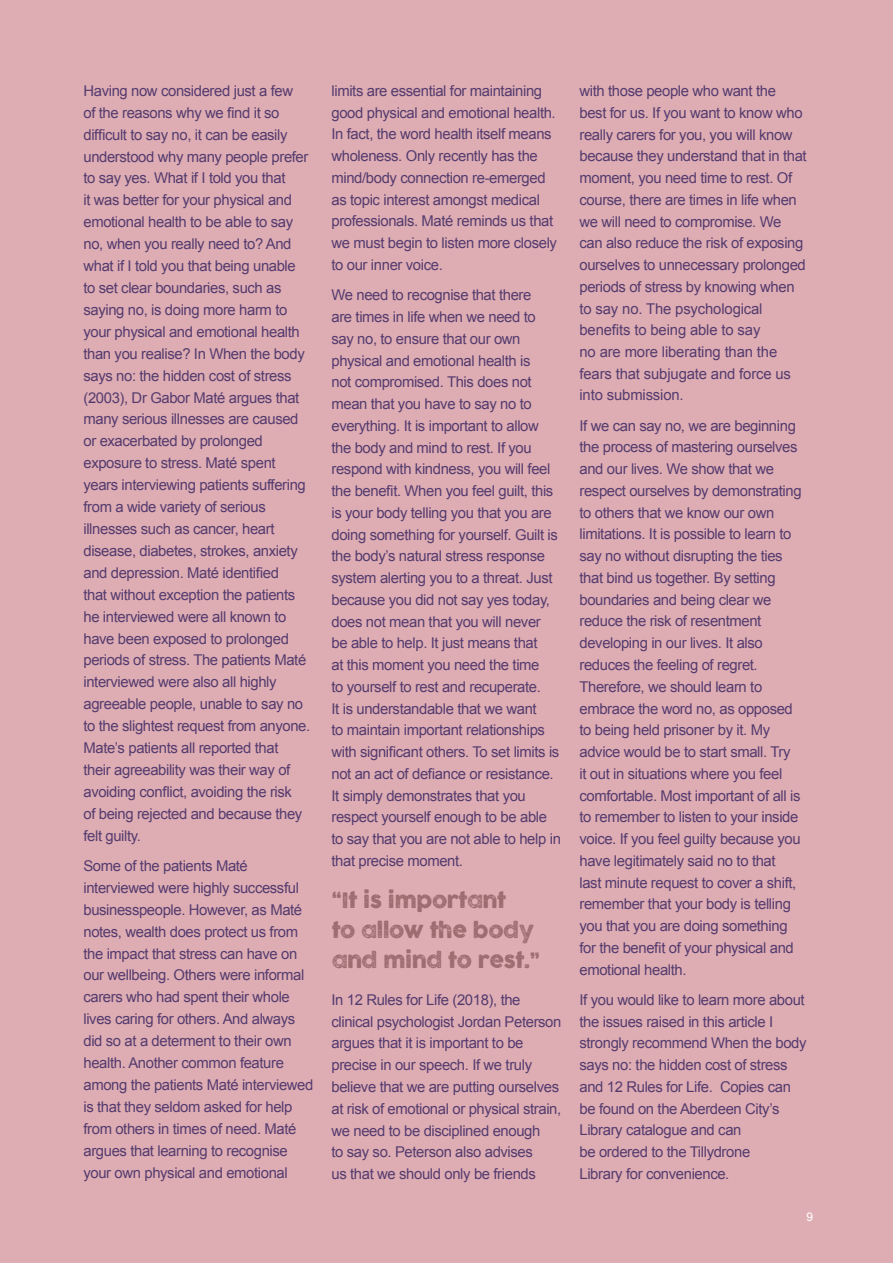
<style>
.page{position:relative;width:893px;height:1263px;background:#deadb3}
.page>*{position:absolute;margin:0;border:0;box-sizing:border-box;transform-origin:0 0}
.t1{font:20.85px/30px "COCOGOOSELETTERPRESS";letter-spacing:-.02em;color:#9d6c71}
.t2{font:14.85px/21.8px "Arial";letter-spacing:-.025em;color:#543b6e}
.t3{font:12px "Arial";color:#fff}
</style>
<div class="page">
<p class="t2" style="left:83px;top:80px;width:228px">Having now considered just a few<br>of the reasons why we find it so difficult to say no, it can be easily understood why many people prefer to say yes. What if I told you that<br>it was better for your physical and emotional health to be able to say no, when you really need to? And what if I told you that being unable to set clear boundaries, such as saying no, is doing more harm to your physical and emotional health than you realise? In When the body says no: the hidden cost of stress (2003), Dr Gabor Maté argues that many serious illnesses are caused or exacerbated by prolonged exposure to stress. Maté spent years interviewing patients suffering from a wide variety of serious illnesses such as cancer, heart disease, diabetes, strokes, anxiety and depression. Maté identified<br>that without exception the patients he interviewed were all known to have been exposed to prolonged periods of stress. The patients Maté interviewed were also all highly agreeable people, unable to say no to the slightest request from anyone.<br>Mate’s patients all reported that<br>their agreeability was their way of avoiding conflict, avoiding the risk<br>of being rejected and because they felt guilty.</p>
<p class="t2" style="left:83px;top:855px;width:231px">Some of the patients Maté interviewed were highly successful businesspeople. However, as Maté notes, wealth does protect us from the impact that stress can have on our wellbeing. Others were informal carers who had spent their whole lives caring for others. And always did so at a determent to their own health. Another common feature among the patients Maté interviewed is that they seldom asked for help from others in times of need. Maté argues that learning to recognise your own physical and emotional</p>
<p class="t2" style="left:331px;top:80px;width:227px">limits are essential for maintaining good physical and emotional health.<br>In fact, the word health itself means wholeness. Only recently has the mind/body connection re-emerged as topic interest amongst medical professionals. Maté reminds us that we must begin to listen more closely to our inner voice.</p>
<p class="t2" style="left:331px;top:284px;width:231px">We need to recognise that there<br>are times in life when we need to say no, to ensure that our own physical and emotional health is<br>not compromised. This does not mean that you have to say no to everything. It is important to allow the body and mind to rest. If you respond with kindness, you will feel the benefit. When you feel guilt, this is your body telling you that you are doing something for yourself. Guilt is the body’s natural stress response system alerting you to a threat. Just because you did not say yes today, does not mean that you will never<br>be able to help. It just means that<br>at this moment you need the time<br>to yourself to rest and recuperate.<br>It is understandable that we want<br>to maintain important relationships with significant others. To set limits is not an act of defiance or resistance.<br>It simply demonstrates that you respect yourself enough to be able to say that you are not able to help in that precise moment.</p>
<h1 class="t1" style="left:332px;top:886px;width:210px">“It is important<br>to allow the body and mind to rest.”</h1>
<p class="t2" style="left:331px;top:989px;width:231px">In 12 Rules for Life (2018), the clinical psychologist Jordan Peterson argues that it is important to be precise in our speech. If we truly believe that we are putting ourselves at risk of emotional or physical strain, we need to be disciplined enough<br>to say so. Peterson also advises<br>us that we should only be friends</p>
<p class="t2" style="left:579px;top:80px;width:229px">with those people who want the<br>best for us. If you want to know who really carers for you, you will know because they understand that in that moment, you need time to rest. Of course, there are times in life when we will need to compromise. We can also reduce the risk of exposing ourselves to unnecessary prolonged periods of stress by knowing when to say no. The psychological benefits to being able to say<br>no are more liberating than the fears that subjugate and force us into submission.</p>
<p class="t2" style="left:579px;top:415px;width:224px">If we can say no, we are beginning the process of mastering ourselves and our lives. We show that we respect ourselves by demonstrating to others that we know our own limitations. It is possible to learn to say no without disrupting the ties that bind us together. By setting boundaries and being clear we reduce the risk of resentment developing in our lives. It also reduces the feeling of regret.<br>Therefore, we should learn to embrace the word no, as opposed to being held prisoner by it. My advice would be to start small. Try<br>it out in situations where you feel comfortable. Most important of all is to remember to listen to your inside voice. If you feel guilty because you have legitimately said no to that<br>last minute request to cover a shift, remember that your body is telling you that you are doing something for the benefit of your physical and emotional health.</p>
<p class="t2" style="left:579px;top:989px;width:229px">If you would like to learn more about the issues raised in this article I strongly recommend When the body says no: the hidden cost of stress and 12 Rules for Life. Copies can be found on the Aberdeen City’s<br>Library catalogue and can<br>be ordered to the Tillydrone<br>Library for convenience.</p>
<p class="t3" style="left:807px;top:1208px;width:8px">9</p>
</div>
